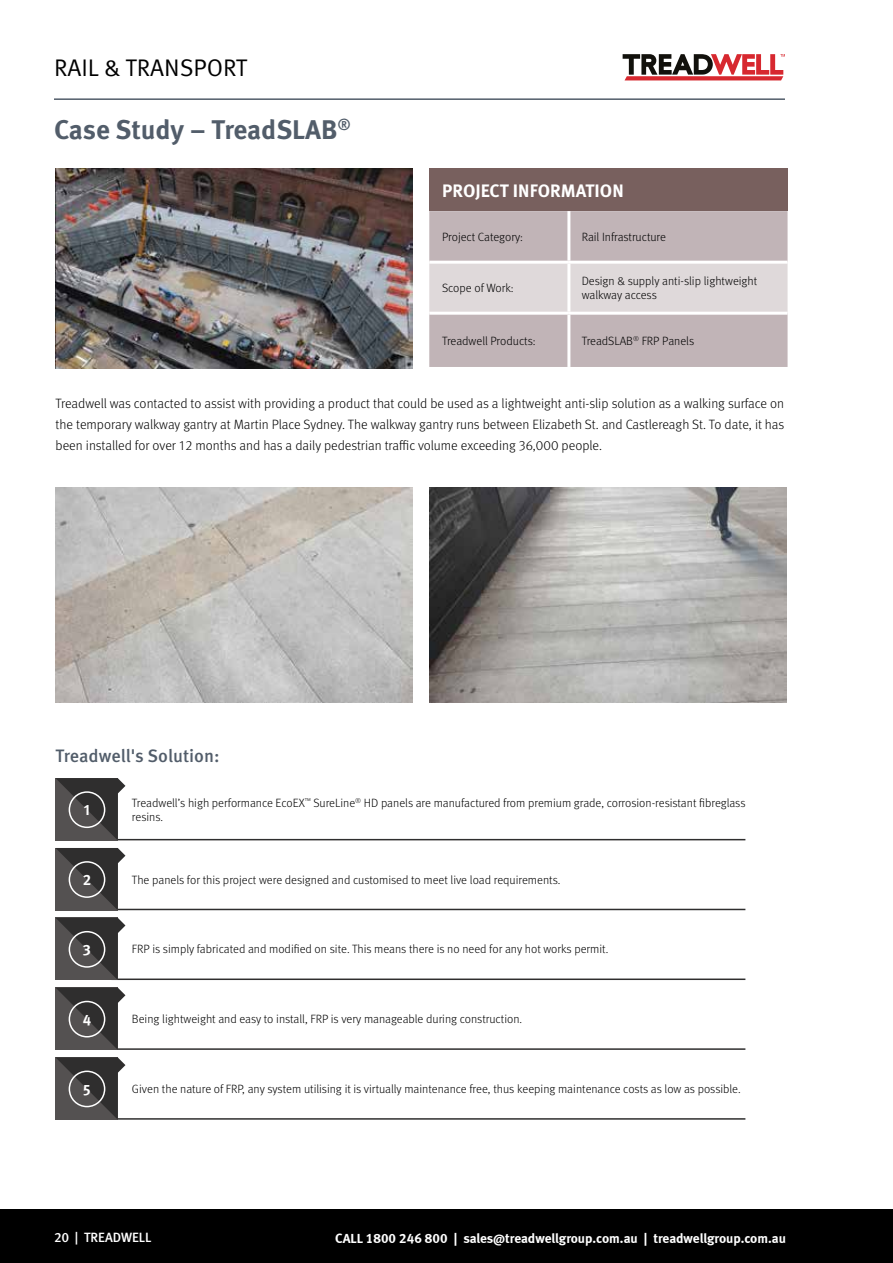
<style>
.page{position:relative;width:893px;height:1263px;background:#fff}
.page>*{position:absolute;margin:0;border:0;box-sizing:border-box;transform-origin:0 0}
.t1{font:700 27px "Meta Pro";color:#525d6a}
.t2{font:24px "Meta Pro Norm";color:#000}
.t3{font:500 18px "Meta Pro";color:#525d6a}
.t4{font:700 18px "Meta Pro";color:#fff}
.t5{font:700 15px "Meta Pro";color:#fff}
.t6{font:300 13.5px/21px "Meta Pro";color:#000;text-align:justify}
.t7{font:13.5px "Meta Bold LF";color:#fff}
.t8{font:500 13.5px "Meta";color:#fff}
.t9{font:300 12px/14.4px "Meta Pro";color:#000}
.s1{font-family:"Meta Pro"}
</style>
<div class="page">
<svg style="left:623px;top:54px;width:162px;height:26px"></svg>
<hr style="left:54px;top:98px;width:731px;height:2px;background:#525d6a">
<div style="left:0;top:1209px;width:893px;height:54px;background:#000"></div>
<div style="left:429px;top:169px;width:359px;height:42px;background:#78605e"></div>
<div style="left:429px;top:211px;width:359px;height:156px;background:#c1b4b7"></div>
<div style="left:429px;top:264px;width:359px;height:48px;background:#dfd9da"></div>
<hr style="left:429px;top:261px;width:140px;height:3px;background:#fff">
<hr style="left:569px;top:261px;width:219px;height:3px;background:#fff">
<hr style="left:567px;top:264px;width:3px;height:48px;background:#fff">
<hr style="left:429px;top:312px;width:140px;height:3px;background:#fff">
<hr style="left:569px;top:312px;width:219px;height:3px;background:#fff">
<hr style="left:567px;top:315px;width:3px;height:52px;background:#fff">
<hr style="left:567px;top:211px;width:3px;height:50px;background:#fff">
<img style="left:56px;top:169px;width:357px;height:199px">
<img style="left:56px;top:488px;width:357px;height:214px">
<img style="left:429px;top:488px;width:357px;height:214px">
<hr style="left:111px;top:1048px;width:634px;height:2px;background:#2f2e2e">
<hr style="left:111px;top:978px;width:634px;height:2px;background:#2f2e2e">
<hr style="left:111px;top:909px;width:634px;height:1px;background:#2f2e2e">
<hr style="left:111px;top:839px;width:634px;height:1px;background:#2f2e2e">
<svg style="left:56px;top:848px;width:69px;height:62px;background:#555353"></svg>
<div style="left:69px;top:861px;width:36px;height:37px;border:2px solid #fff;border-radius:50%"></div>
<svg style="left:56px;top:778px;width:69px;height:62px;background:#555353"></svg>
<div style="left:69px;top:791px;width:36px;height:37px;border:2px solid #fff;border-radius:50%"></div>
<svg style="left:56px;top:918px;width:69px;height:62px;background:#555353"></svg>
<div style="left:69px;top:931px;width:36px;height:37px;border:2px solid #fff;border-radius:50%"></div>
<svg style="left:56px;top:987px;width:69px;height:63px;background:#565454"></svg>
<div style="left:69px;top:1001px;width:36px;height:36px;border:2px solid #fff;border-radius:50%"></div>
<hr style="left:111px;top:1118px;width:634px;height:2px;background:#2f2e2e">
<svg style="left:56px;top:1057px;width:69px;height:63px;background:#555353"></svg>
<div style="left:69px;top:1070px;width:36px;height:37px;border:2px solid #fff;border-radius:50%"></div>
<h2 class="t2" style="left:54px;top:50px;width:195px">RAIL &amp; TRANSPORT</h2>
<h1 class="t1" style="left:54px;top:109px;width:298px">Case Study – TreadSLAB<sup>®</sup></h1>
<h3 class="t4" style="left:442px;top:176px;width:183px">PROJECT INFORMATION</h3>
<p class="t9" style="left:442px;top:229px;width:83px">Project Category:</p>
<p class="t9" style="left:582px;top:229px;width:86px">Rail Infrastructure</p>
<p class="t9" style="left:442px;top:280px;width:73px">Scope of Work:</p>
<p class="t9" style="left:582px;top:273px;width:177px">Design &amp; supply anti-slip lightweight walkway access</p>
<p class="t9" style="left:442px;top:333px;width:95px">Treadwell Products:</p>
<p class="t9" style="left:582px;top:333px;width:114px">TreadSLAB<sup>®</sup> FRP Panels</p>
<p class="t6" style="left:55px;top:392px;width:730px">Treadwell was contacted to assist with providing a product that could be used as a lightweight anti-slip solution as a walking surface on the temporary walkway gantry at Martin Place Sydney. The walkway gantry runs between Elizabeth St. and Castlereagh St. To date, it has been installed for over 12 months and has a daily pedestrian traffic volume exceeding 36,000 people.</p>
<h3 class="t3" style="left:56px;top:742px;width:166px">Treadwell's Solution:</h3>
<p class="t5" style="left:84px;top:798px;width:8px">1</p>
<p class="t9" style="left:132px;top:795px;width:615px">Treadwell’s high performance EcoEX<sup>™</sup> SureLine<sup>®</sup> HD panels are manufactured from premium grade, corrosion-resistant fibreglass resins.</p>
<p class="t5" style="left:83px;top:868px;width:10px">2</p>
<p class="t9" style="left:132px;top:872px;width:430px">The panels for this project were designed and customised to meet live load requirements.</p>
<p class="t5" style="left:83px;top:938px;width:10px">3</p>
<p class="t9" style="left:132px;top:941px;width:478px">FRP is simply fabricated and modified on site. This means there is no need for any hot works permit.</p>
<p class="t5" style="left:83px;top:1008px;width:10px">4</p>
<p class="t9" style="left:132px;top:1011px;width:392px">Being lightweight and easy to install, FRP is very manageable during construction.</p>
<p class="t5" style="left:83px;top:1078px;width:9px">5</p>
<p class="t9" style="left:132px;top:1081px;width:610px">Given the nature of FRP, any system utilising it is virtually maintenance free, thus keeping maintenance costs as low as possible.</p>
<p class="t8" style="left:54px;top:1229px;width:99px"><span class="s1">20</span> | TREADWELL</p>
<p class="t7" style="left:335px;top:1230px;width:452px">CALL 1800 246 800 | sales@treadwellgroup.com.au | treadwellgroup.com.au</p>
</div>
